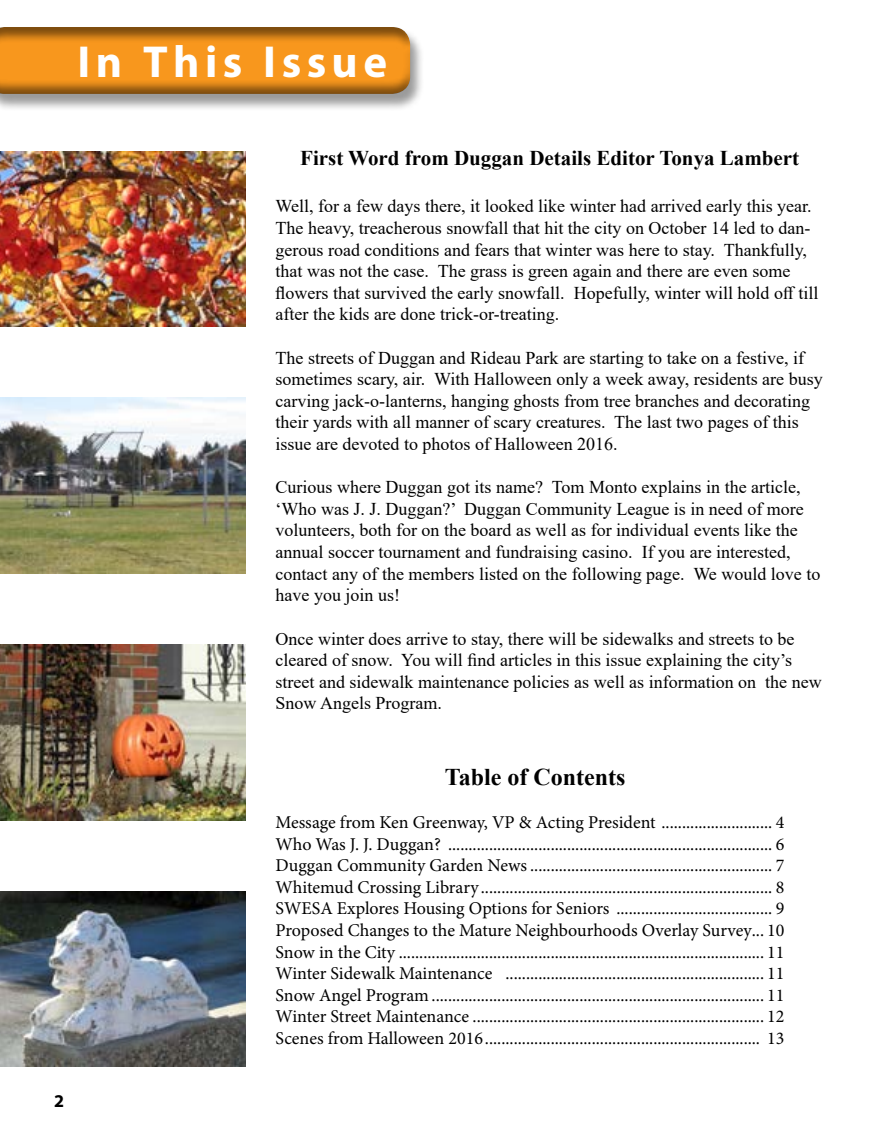
<style>
.page{position:relative;width:878px;height:1148px;background:#fff}
.page>*{position:absolute;margin:0;border:0;box-sizing:border-box;transform-origin:0 0}
.t1{font:700 45px "Myriad Pro";letter-spacing:.12em;color:#fff}
.t2{font:700 24px "Times New Roman";color:#000}
.t3{font:700 21px "Times New Roman";color:#000}
.t4{font:18px/21.6px "Times New Roman";color:#000}
.t5{font:18px/21.6px "Minion Pro";color:#000;text-align:justify}
.t6{font:700 18px "Myriad Pro";color:#000}
</style>
<div class="page">
<div style="left:0;top:28px;width:423px;height:83px;background:#000;opacity:.4"></div>
<div style="left:0;top:17px;width:418px;height:80px;background:#000;opacity:.5"></div>
<img style="left:0;top:151px;width:246px;height:176px">
<img style="left:0;top:398px;width:246px;height:175px">
<img style="left:0;top:644px;width:246px;height:176px">
<img style="left:0;top:891px;width:246px;height:175px">
<h1 class="t1" style="left:77px;top:33px;width:311px">In This Issue</h1>
<p class="t6" style="left:54px;top:1089px;width:11px">2</p>
<p class="t3" style="left:300px;top:143px;width:500px">First Word from Duggan Details Editor Tonya Lambert</p>
<p class="t4" style="left:275px;top:195px;width:544px">Well, for a few days there, it looked like winter had arrived early this year.<br>The heavy, treacherous snowfall that hit the city on October 14 led to dan&shy;gerous road conditions and fears that winter was here to stay. Thankfully, that was not the case. The grass is green again and there are even some flowers that survived the early snowfall. Hopefully, winter will hold off till after the kids are done trick-or-treating.</p>
<p class="t4" style="left:275px;top:346px;width:548px">The streets of Duggan and Rideau Park are starting to take on a festive, if sometimes scary, air. With Halloween only a week away, residents are busy carving jack-o-lanterns, hanging ghosts from tree branches and decorating their yards with all manner of scary creatures. The last two pages of this issue are devoted to photos of Halloween 2016.</p>
<p class="t4" style="left:275px;top:476px;width:546px">Curious where Duggan got its name? Tom Monto explains in the article, ‘Who was J. J. Duggan?’ Duggan Community League is in need of more volunteers, both for on the board as well as for individual events like the annual soccer tournament and fundraising casino. If you are interested, contact any of the members listed on the following page. We would love to have you join us!</p>
<p class="t4" style="left:275px;top:627px;width:547px">Once winter does arrive to stay, there will be sidewalks and streets to be cleared of snow. You will find articles in this issue explaining the city’s street and sidewalk maintenance policies as well as information on the new Snow Angels Program.</p>
<h2 class="t2" style="left:445px;top:759px;width:182px">Table of Contents</h2>
<p class="t5" style="left:275px;top:811px;width:510px">Message from Ken Greenway, VP &amp; Acting President ........................... 4<br>Who Was J. J. Duggan? ............................................................................... 6<br>Duggan Community Garden News ........................................................... 7<br>Whitemud Crossing Library....................................................................... 8<br>SWESA Explores Housing Options for Seniors ...................................... 9<br>Proposed Changes to the Mature Neighbourhoods Overlay Survey... 10<br>Snow in the City ......................................................................................... 11<br>Winter Sidewalk Maintenance ............................................................... 11<br>Snow Angel Program ................................................................................. 11<br>Winter Street Maintenance ....................................................................... 12<br>Scenes from Halloween 2016................................................................... 13</p>
</div>
